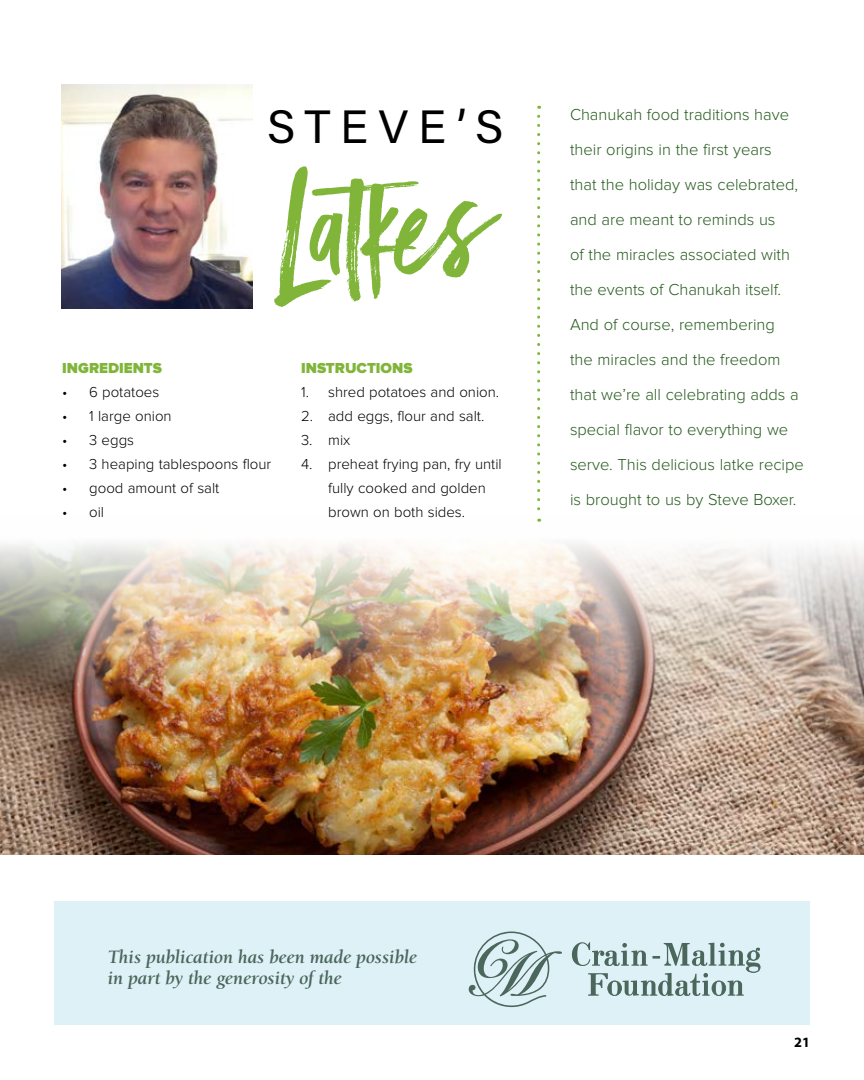
<style>
.page{position:relative;width:864px;height:1080px;background:#fff}
.page>*{position:absolute;margin:0;border:0;box-sizing:border-box;transform-origin:0 0}
.t1{font:132.6px "Black Diamond";color:#80b539}
.t2{font:46.8px "Acumin Pro";letter-spacing:.2em;color:#000}
.t3{font:italic 700 19.5px/21px "Berkeley Oldstyle IT Cby BT";color:#4b665b}
.t4{font:300 16.5px/35px "Proxima Nova";color:#265c1d}
.t5{font:300 15px/24px "Proxima Nova";color:#000}
.t6{font:900 15px "Proxima Nova";color:#80b539}
.t7{font:700 14.25px "Myriad Pro";color:#000}
</style>
<div class="page">
<img style="left:0;top:519px;width:864px;height:335px">
<div style="left:54px;top:902px;width:756px;height:123px;background:#ddf1f7"></div>
<svg style="left:469px;top:932px;width:93px;height:75px"></svg>
<svg style="left:572px;top:942px;width:189px;height:54px"></svg>
<img style="left:62px;top:84px;width:190px;height:224px">
<svg style="left:537px;top:116px;width:3px;height:406px"></svg>
<h2 class="t2" style="left:267px;top:94px;width:238px">STEVE’S</h2>
<h1 class="t1" style="left:275px;top:142px;width:223px">Latkes</h1>
<p class="t6" style="left:62px;top:359px;width:101px">INGREDIENTS</p>
<p class="t5" style="left:62px;top:380px;width:99px">• 6 potatoes</p>
<p class="t5" style="left:62px;top:404px;width:111px">• 1 large onion</p>
<p class="t5" style="left:62px;top:428px;width:73px">• 3 eggs</p>
<p class="t5" style="left:62px;top:452px;width:211px">• 3 heaping tablespoons flour</p>
<p class="t5" style="left:62px;top:476px;width:159px">• good amount of salt</p>
<p class="t5" style="left:62px;top:500px;width:43px">• oil</p>
<p class="t6" style="left:301px;top:359px;width:113px">INSTRUCTIONS</p>
<p class="t5" style="left:301px;top:380px;width:200px">1. shred potatoes and onion.</p>
<p class="t5" style="left:301px;top:404px;width:185px">2. add eggs, flour and salt.</p>
<p class="t5" style="left:301px;top:428px;width:51px">3. mix</p>
<p class="t5" style="left:328px;top:452px;width:175px;text-indent:-27px">4. preheat frying pan, fry until fully cooked and golden brown on both sides.</p>
<p class="t4" style="left:570px;top:98px;width:235px">Chanukah food traditions have their origins in the first years<br>that the holiday was celebrated, and are meant to reminds us<br>of the miracles associated with the events of Chanukah itself.<br>And of course, remembering<br>the miracles and the freedom that we’re all celebrating adds a special flavor to everything we serve. This delicious latke recipe is brought to us by Steve Boxer.</p>
<p class="t3" style="left:108px;top:946px;width:311px">This publication has been made possible in part by the generosity of the</p>
<p class="t7" style="left:794px;top:1033px;width:17px">21</p>
</div>
